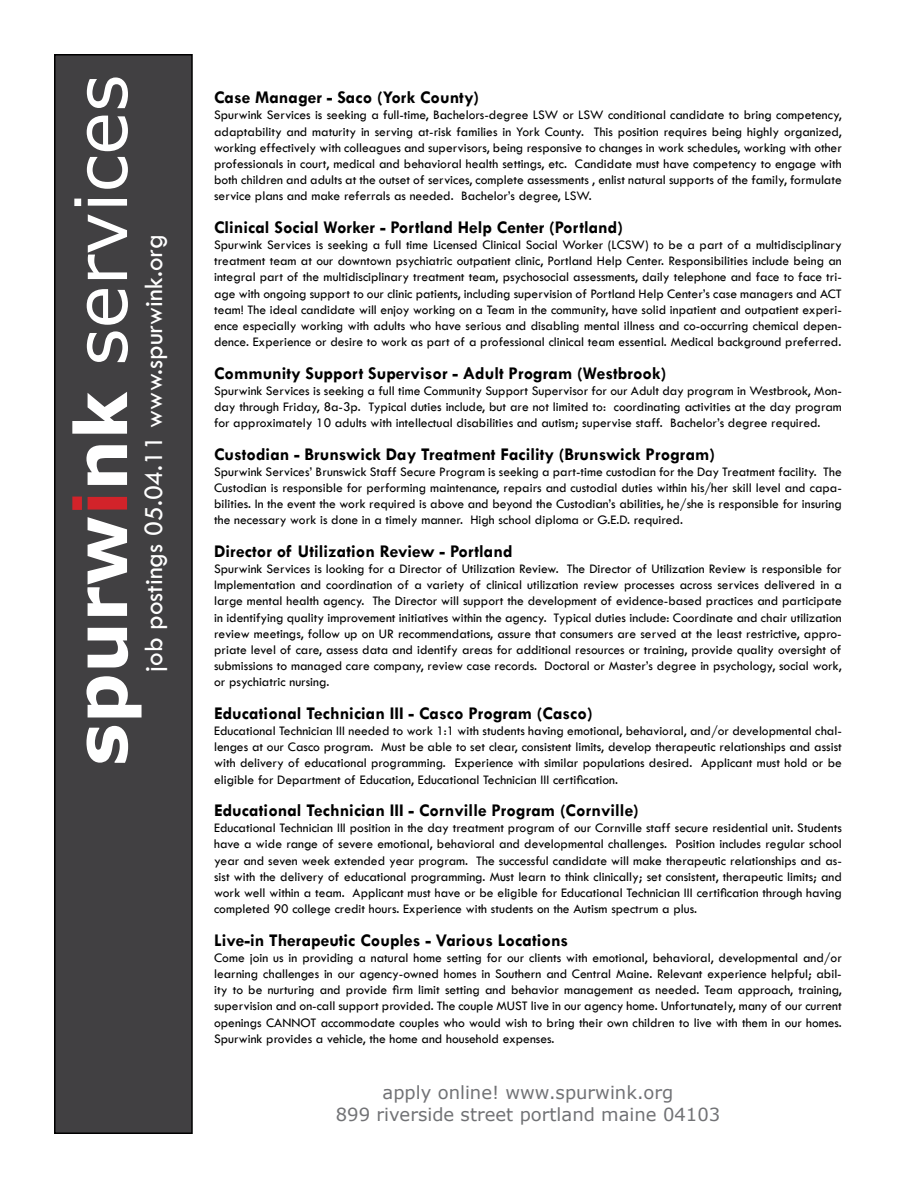
<style>
.page{position:relative;width:918px;height:1188px;background:#fff}
.page>*{position:absolute;margin:0;border:0;box-sizing:border-box;transform-origin:0 0}
.t1{font:72px "Verdana";color:#fff}
.t2{font:27px "Tw Cen";color:#fff}
.t3{font:700 18px "Tw Cen";color:#000}
.t4{font:18px/21.6px "Verdana";color:#717275;text-align:center}
.t5{font:13.5px/16.2px "Tw Cen";color:#000;text-align:justify}
.s1{font-weight:700}
.s2{font-weight:700;color:#d2232a}
</style>
<div class="page">
<div style="left:55px;top:55px;width:137px;height:1078px;background:#414042"></div>
<div style="left:54px;top:54px;width:139px;height:1080px;border:2px solid #000"></div>
<h1 class="t1" style="left:55px;top:766px;width:693px;rotate:-90deg"><span class="s1">spurw</span><span class="s2">i</span><span class="s1">nk</span> services</h1>
<h2 class="t2" style="left:137px;top:672px;width:440px;rotate:-90deg">job postings 05.04.11 www.spurwink.org</h2>
<h3 class="t3" style="left:214px;top:87px;width:267px">Case Manager - Saco (York County)</h3>
<p class="t5" style="left:214px;top:107px;width:629px">Spurwink Services is seeking a full-time, Bachelors-degree LSW or LSW conditional candidate to bring competency, adaptability and maturity in serving at-risk families in York County. This position requires being highly organized, working effectively with colleagues and supervisors, being responsive to changes in work schedules, working with other professionals in court, medical and behavioral health settings, etc. Candidate must have competency to engage with both children and adults at the outset of services, complete assessments , enlist natural supports of the family, formulate service plans and make referrals as needed. Bachelor’s degree, LSW.</p>
<h3 class="t3" style="left:214px;top:216px;width:410px">Clinical Social Worker - Portland Help Center (Portland)</h3>
<p class="t5" style="left:214px;top:237px;width:629px">Spurwink Services is seeking a full time Licensed Clinical Social Worker (LCSW) to be a part of a multidisciplinary treatment team at our downtown psychiatric outpatient clinic, Portland Help Center. Responsibilities include being an integral part of the multidisciplinary treatment team, psychosocial assessments, daily telephone and face to face tri&shy;age with ongoing support to our clinic patients, including supervision of Portland Help Center’s case managers and ACT team! The ideal candidate will enjoy working on a Team in the community, have solid inpatient and outpatient experi&shy;ence especially working with adults who have serious and disabling mental illness and co-occurring chemical depen&shy;dence. Experience or desire to work as part of a professional clinical team essential. Medical background preferred.</p>
<h3 class="t3" style="left:214px;top:362px;width:454px">Community Support Supervisor - Adult Program (Westbrook)</h3>
<p class="t5" style="left:214px;top:382px;width:629px">Spurwink Services is seeking a full time Community Support Supervisor for our Adult day program in Westbrook, Mon&shy;day through Friday, 8a-3p. Typical duties include, but are not limited to: coordinating activities at the day program for approximately 10 adults with intellectual disabilities and autism; supervise staff. Bachelor’s degree required.</p>
<h3 class="t3" style="left:214px;top:443px;width:502px">Custodian - Brunswick Day Treatment Facility (Brunswick Program)</h3>
<p class="t5" style="left:214px;top:463px;width:629px">Spurwink Services’ Brunswick Staff Secure Program is seeking a part-time custodian for the Day Treatment facility. The Custodian is responsible for performing maintenance, repairs and custodial duties within his/her skill level and capa&shy;bilities. In the event the work required is above and beyond the Custodian’s abilities, he/she is responsible for insuring the necessary work is done in a timely manner. High school diploma or G.E.D. required.</p>
<h3 class="t3" style="left:214px;top:540px;width:300px">Director of Utilization Review - Portland</h3>
<p class="t5" style="left:214px;top:561px;width:629px">Spurwink Services is looking for a Director of Utilization Review. The Director of Utilization Review is responsible for Implementation and coordination of a variety of clinical utilization review processes across services delivered in a large mental health agency. The Director will support the development of evidence-based practices and participate in identifying quality improvement initiatives within the agency. Typical duties include: Coordinate and chair utilization review meetings, follow up on UR recommendations, assure that consumers are served at the least restrictive, appro&shy;priate level of care, assess data and identify areas for additional resources or training, provide quality oversight of submissions to managed care company, review case records. Doctoral or Master’s degree in psychology, social work, or psychiatric nursing.</p>
<h3 class="t3" style="left:214px;top:702px;width:380px">Educational Technician III - Casco Program (Casco)</h3>
<p class="t5" style="left:214px;top:723px;width:629px">Educational Technician III needed to work 1:1 with students having emotional, behavioral, and/or developmental chal&shy;lenges at our Casco program. Must be able to set clear, consistent limits, develop therapeutic relationships and assist with delivery of educational programming. Experience with similar populations desired. Applicant must hold or be eligible for Department of Education, Educational Technician III certification.</p>
<h3 class="t3" style="left:214px;top:799px;width:426px">Educational Technician III - Cornville Program (Cornville)</h3>
<p class="t5" style="left:214px;top:820px;width:629px">Educational Technician III position in the day treatment program of our Cornville staff secure residential unit. Students have a wide range of severe emotional, behavioral and developmental challenges. Position includes regular school year and seven week extended year program. The successful candidate will make therapeutic relationships and as&shy;sist with the delivery of educational programming. Must learn to think clinically; set consistent, therapeutic limits; and work well within a team. Applicant must have or be eligible for Educational Technician III certification through having completed 90 college credit hours. Experience with students on the Autism spectrum a plus.</p>
<h3 class="t3" style="left:214px;top:929px;width:356px">Live-in Therapeutic Couples - Various Locations</h3>
<p class="t5" style="left:214px;top:949px;width:629px">Come join us in providing a natural home setting for our clients with emotional, behavioral, developmental and/or learning challenges in our agency-owned homes in Southern and Central Maine. Relevant experience helpful; abil&shy;ity to be nurturing and provide firm limit setting and behavior management as needed. Team approach, training, supervision and on-call support provided. The couple MUST live in our agency home. Unfortunately, many of our current openings CANNOT accommodate couples who would wish to bring their own children to live with them in our homes.<br>Spurwink provides a vehicle, the home and household expenses.</p>
<h3 class="t4" style="left:336px;top:1081px;width:386px">apply online! www.spurwink.org<br>899 riverside street portland maine 04103</h3>
</div>
